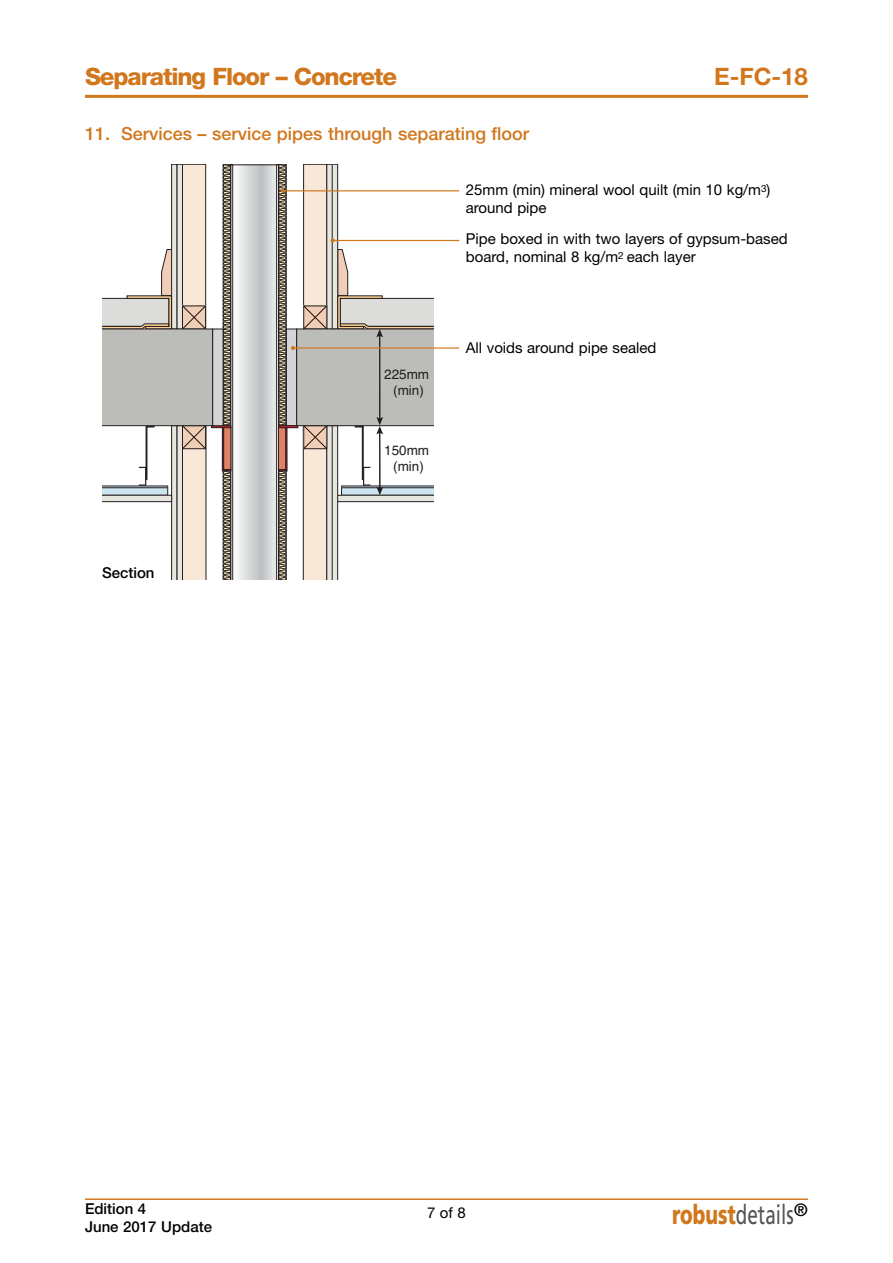
<style>
.page{position:relative;width:893px;height:1263px;background:#fff}
.page>*{position:absolute;margin:0;border:0;box-sizing:border-box;transform-origin:0 0}
.t1{font:27px "Frutiger";color:#545357;scale:.7 1}
.t2{font:800 24px "Helvetica Neue";letter-spacing:-.045em;color:#d1771d}
.t3{font:700 24px "Helvetica Neue";color:#d1771d}
.t4{font:500 18px "Helvetica Neue";color:#d1771d}
.t5{font:15px/18px "Helvetica Neue";color:#000}
.t6{font:500 15px/18px "Helvetica Neue";color:#000}
.t7{font:13.5px/16.2px "Helvetica";color:#231f20;text-align:center}
.s1{font-weight:900;color:#d1771d}
</style>
<div class="page">
<hr style="left:85px;top:1198px;width:723px;height:2px;background:#d1771d">
<hr style="left:85px;top:95px;width:723px;height:3px;background:#d1771d">
<div style="left:211px;top:425px;width:20px;height:3px;border:1px solid #231f20"></div>
<div style="left:182px;top:165px;width:24px;height:164px;background:#f9e7d8"></div>
<div style="left:182px;top:165px;width:24px;height:164px;border:1px solid #231f20"></div>
<div style="left:213px;top:329px;width:10px;height:97px;background:#d4d5d7"></div>
<div style="left:172px;top:165px;width:5px;height:164px;background:#e7e7df"></div>
<div style="left:171px;top:165px;width:6px;height:164px;border:1px solid #231f20"></div>
<div style="left:177px;top:165px;width:5px;height:164px;background:#e7e7df"></div>
<div style="left:177px;top:165px;width:6px;height:164px;border:1px solid #231f20"></div>
<svg style="left:102px;top:249px;width:111px;height:330px"></svg>
<hr style="left:282px;top:190px;width:177px;height:1px;background:#d1771d">
<hr style="left:332px;top:240px;width:127px;height:1px;background:#d1771d">
<hr style="left:292px;top:347px;width:167px;height:2px;background:#d1771d">
<svg style="left:222px;top:165px;width:212px;height:414px"></svg>
<p class="t2" style="left:85px;top:68px;width:314px">Separating Floor – Concrete</p>
<p class="t4" style="left:85px;top:128px;width:446px">11. Services – service pipes through separating floor</p>
<p class="t3" style="left:714px;top:68px;width:95px">E-FC-18</p>
<p class="t5" style="left:466px;top:183px;width:306px">25mm (min) mineral wool quilt (min 10 kg/m<sup>3</sup>) around pipe</p>
<p class="t5" style="left:466px;top:231px;width:323px">Pipe boxed in with two layers of gypsum-based board, nominal 8 kg/m<sup>2</sup> each layer</p>
<p class="t6" style="left:102px;top:565px;width:54px">Section</p>
<p class="t7" style="left:384px;top:366px;width:47px">225mm (min)</p>
<p class="t7" style="left:384px;top:443px;width:47px">150mm (min)</p>
<p class="t5" style="left:466px;top:340px;width:192px">All voids around pipe sealed</p>
<p class="t6" style="left:85px;top:1201px;width:128px">Edition 4<br>June 2017 Update</p>
<p class="t5" style="left:427px;top:1205px;width:40px">7of8</p>
<p class="t1" style="left:672px;top:1203px;width:195px"><span class="s1">robust</span>details<sup>®</sup></p>
</div>
